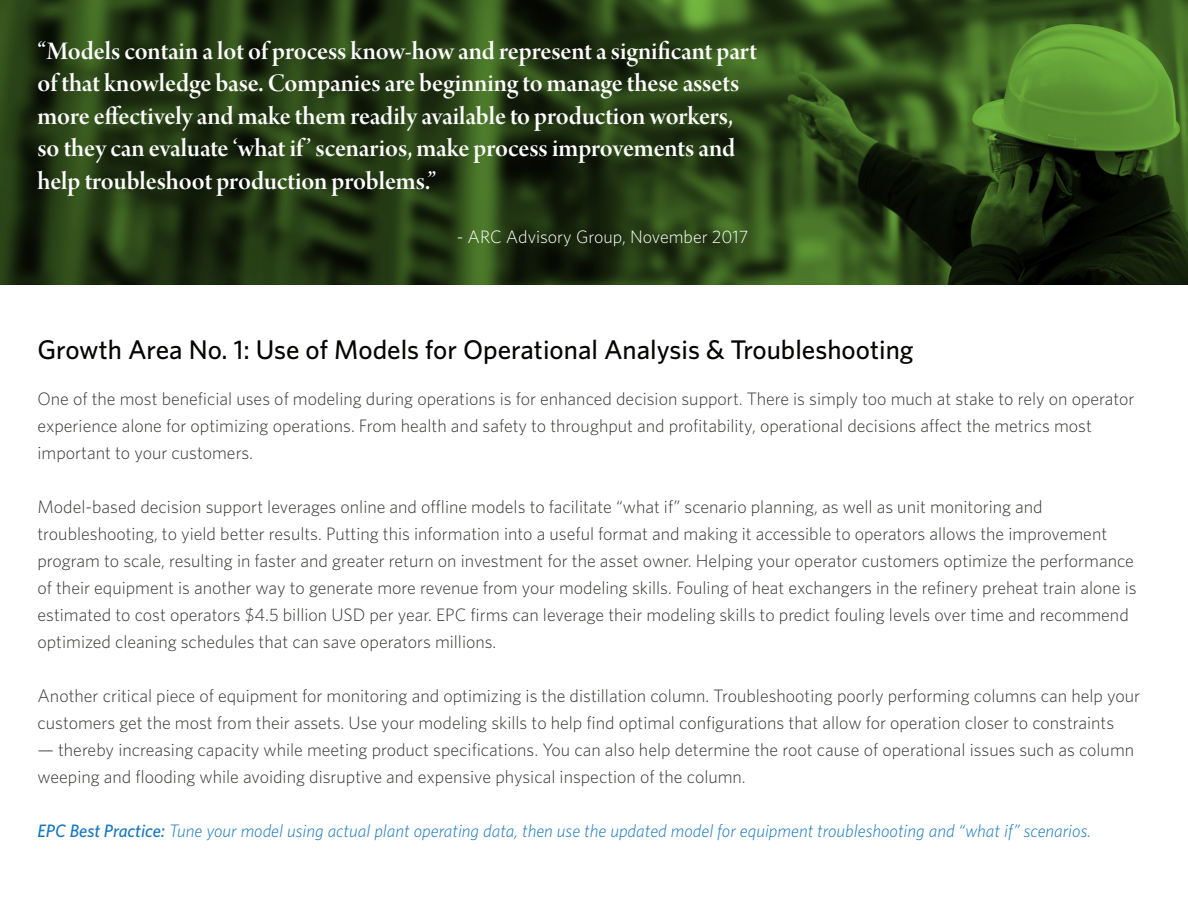
<style>
.page{position:relative;width:1188px;height:918px;background:#fff}
.page>*{position:absolute;margin:0;border:0;box-sizing:border-box;transform-origin:0 0}
.t1{font:27px/32.4px "Arno Pro Smbd Display";letter-spacing:-.005em;color:#fff}
.t2{font:500 27px "Whitney";color:#040503}
.t3{font:300 18px/27px "Whitney";color:#353533}
.t4{font:italic 300 18px "Whitney";color:#1777bd}
.t5{font:300 18px "Whitney";color:#fff}
.s1{font-weight:500}
</style>
<div class="page">
<svg style="left:0;top:0;width:1188px;height:285px;background:#284116"></svg>
<p class="t1" style="left:38px;top:36px;width:721px">“Models contain a lot of process know-how and represent a significant part of that knowledge base. Companies are beginning to manage these assets more effectively and make them readily available to production workers, so they can evaluate ‘what if’ scenarios, make process improvements and help troubleshoot production problems.”</p>
<p class="t5" style="left:457px;top:225px;width:293px">- ARC Advisory Group, November 2017</p>
<h1 class="t2" style="left:38px;top:333px;width:878px">Growth Area No. 1: Use of Models for Operational Analysis &amp; Troubleshooting</h1>
<p class="t3" style="left:38px;top:385px;width:1099px">One of the most beneficial uses of modeling during operations is for enhanced decision support. There is simply too much at stake to rely on operator experience alone for optimizing operations. From health and safety to throughput and profitability, operational decisions affect the metrics most important to your customers.</p>
<p class="t3" style="left:38px;top:493px;width:1101px">Model-based decision support leverages online and offline models to facilitate “what if” scenario planning, as well as unit monitoring and troubleshooting, to yield better results. Putting this information into a useful format and making it accessible to operators allows the improvement program to scale, resulting in faster and greater return on investment for the asset owner. Helping your operator customers optimize the performance of their equipment is another way to generate more revenue from your modeling skills. Fouling of heat exchangers in the refinery preheat train alone is estimated to cost operators $4.5 billion USD per year. EPC firms can leverage their modeling skills to predict fouling levels over time and recommend optimized cleaning schedules that can save operators millions.</p>
<p class="t3" style="left:38px;top:682px;width:1104px">Another critical piece of equipment for monitoring and optimizing is the distillation column. Troubleshooting poorly performing columns can help your customers get the most from their assets. Use your modeling skills to help find optimal configurations that allow for operation closer to constraints</p>
<p class="t3" style="left:38px;top:736px;width:1098px">— thereby increasing capacity while meeting product specifications. You can also help determine the root cause of operational issues such as column weeping and flooding while avoiding disruptive and expensive physical inspection of the column.</p>
<p class="t4" style="left:37px;top:820px;width:1055px"><span class="s1">EPC Best Practice:</span> Tune your model using actual plant operating data, then use the updated model for equipment troubleshooting and “what if” scenarios.</p>
</div>
